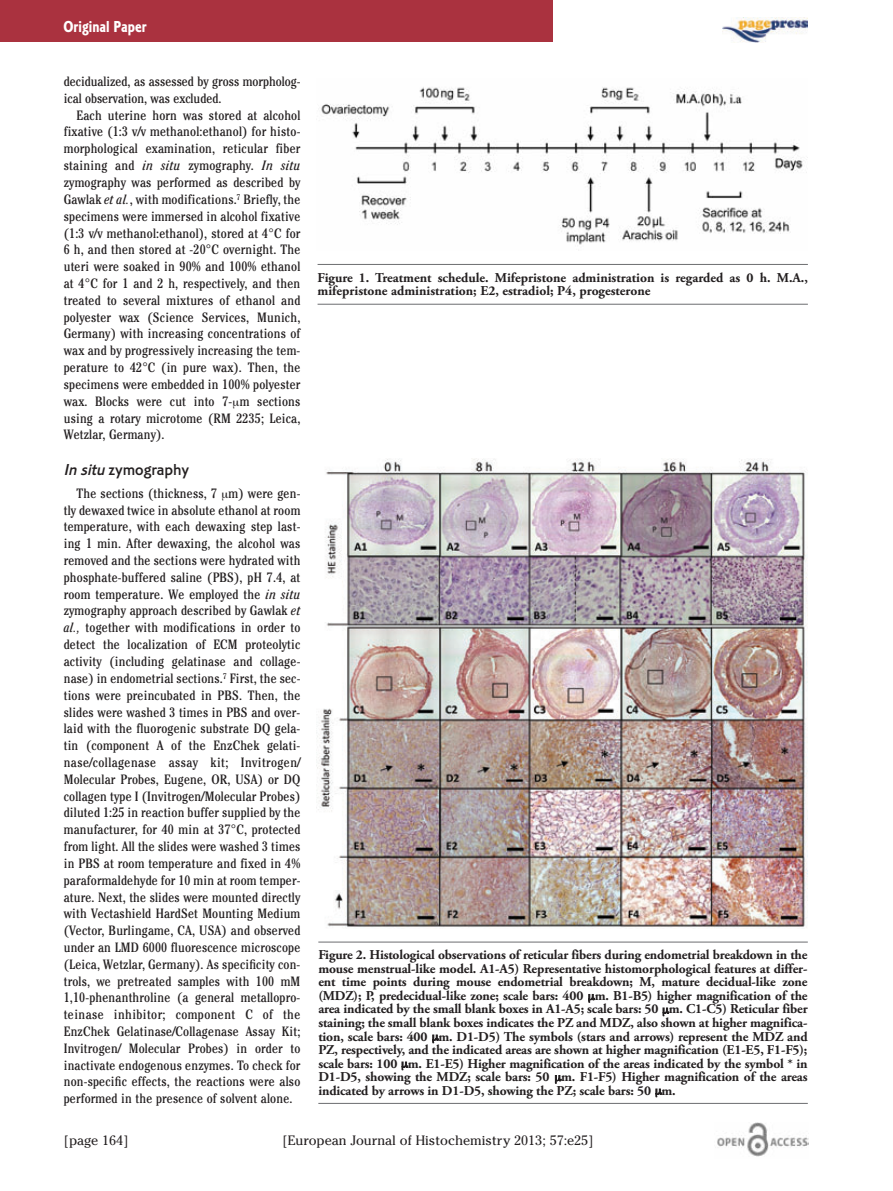
<style>
.page{position:relative;width:893px;height:1191px;background:#fff}
.page>*{position:absolute;margin:0;border:0;box-sizing:border-box;transform-origin:0 0}
.t1{font:16.5px "Corinthian Medium Plain";color:#231f20}
.t2{font:16.5px "Corinthian Bold Condensed Plain";color:#fff}
.t3{font:condensed 13.5px/16.8px "Cheltenham";letter-spacing:.015em;color:#231f20;text-align:justify}
.t4{font:700 13.5px/13.5px "Adobe Garamond Pro";color:#231f20}
.t5{font:13.5px "Cheltenham";color:#231f20}
.s1{font-style:italic}
</style>
<div class="page">
<div style="left:0;top:0;width:553px;height:42px;background:#aa323f"></div>
<img style="left:717px;top:1123px;width:91px;height:34px">
<img style="left:723px;top:17px;width:84px;height:26px">
<hr style="left:318px;top:264px;width:490px;height:1px;background:#6c6d70">
<hr style="left:318px;top:304px;width:490px;height:1px;background:#6c6d70">
<hr style="left:318px;top:941px;width:490px;height:1px;background:#6c6d70">
<hr style="left:318px;top:1103px;width:490px;height:1px;background:#6c6d70">
<img style="left:321px;top:87px;width:487px;height:158px">
<img style="left:317px;top:458px;width:491px;height:470px">
<p class="t2" style="left:63px;top:21px;width:85px">Original Paper</p>
<p class="t3" style="left:64px;top:74px;width:238px">decidualized, as assessed by gross morpholog&shy;ical observation, was excluded.</p>
<p class="t3" style="left:64px;top:108px;width:238px;text-indent:13px">Each uterine horn was stored at alcohol fixative (1:3 v/v methanol:ethanol) for histo&shy;morphological examination, reticular fiber staining and <span class="s1">in situ</span> zymography. <span class="s1">In situ </span>zymography was performed as described by Gawlak <span class="s1">et al.</span>, with modifications.<sup>7</sup> Briefly, the specimens were immersed in alcohol fixative (1:3 v/v methanol:ethanol), stored at 4°C for 6 h, and then stored at -20°C overnight. The uteri were soaked in 90% and 100% ethanol at 4°C for 1 and 2 h, respectively, and then treated to several mixtures of ethanol and polyester wax (Science Services, Munich, Germany) with increasing concentrations of wax and by progressively increasing the tem&shy;perature to 42°C (in pure wax). Then, the specimens were embedded in 100% polyester wax. Blocks were cut into 7- m sections using a rotary microtome (RM 2235; Leica, Wetzlar, Germany).</p>
<p class="t1" style="left:64px;top:464px;width:127px"><span class="s1">In situ</span> zymography</p>
<p class="t3" style="left:64px;top:486px;width:238px;text-indent:13px">The sections (thickness, 7 m) were gen&shy;tly dewaxed twice in absolute ethanol at room temperature, with each dewaxing step last&shy;ing 1 min. After dewaxing, the alcohol was removed and the sections were hydrated with phosphate-buffered saline (PBS), pH 7.4, at room temperature. We employed the <span class="s1">in situ </span>zymography approach described by Gawlak <span class="s1">et al.,</span> together with modifications in order to detect the localization of ECM proteolytic activity (including gelatinase and collage&shy;nase) in endometrial sections.<sup>7</sup> First, the sec&shy;tions were preincubated in PBS. Then, the slides were washed 3 times in PBS and over&shy;laid with the fluorogenic substrate DQ gela&shy;tin (component A of the EnzChek gelati&shy;nase/collagenase assay kit; Invitrogen/ Molecular Probes, Eugene, OR, USA) or DQ collagen type I (Invitrogen/Molecular Probes) diluted 1:25 in reaction buffer supplied by the manufacturer, for 40 min at 37°C, protected from light. All the slides were washed 3 times in PBS at room temperature and fixed in 4% paraformaldehyde for 10 min at room temper&shy;ature. Next, the slides were mounted directly with Vectashield HardSet Mounting Medium (Vector, Burlingame, CA, USA) and observed under an LMD 6000 fluorescence microscope (Leica, Wetzlar, Germany). As specificity con&shy;trols, we pretreated samples with 100 mM 1,10-phenanthroline (a general metallopro&shy;teinase inhibitor; component C of the EnzChek Gelatinase/Collagenase Assay Kit; Invitrogen/ Molecular Probes) in order to inactivate endogenous enzymes. To check for non-specific effects, the reactions were also performed in the presence of solvent alone.</p>
<p class="t4" style="left:318px;top:272px;width:492px">Figure 1. Treatment schedule. Mifepristone administration is regarded as 0 h. M.A., mifepristone administration; E2, estradiol; P4, progesterone</p>
<p class="t4" style="left:318px;top:949px;width:491px;text-align:justify">Figure 2. Histological observations of reticular fibers during endometrial breakdown in the mouse menstrual-like model. A1-A5) Representative histomorphological features at differ&shy;ent time points during mouse endometrial breakdown; M, mature decidual-like zone (MDZ); P, predecidual-like zone; scale bars: 400 m. B1-B5) higher magnification of the area indicated by the small blank boxes in A1-A5; scale bars: 50 m. C1-C5) Reticular fiber staining; the small blank boxes indicates the PZ and MDZ, also shown at higher magnifica&shy;tion, scale bars: 400 m. D1-D5) The symbols (stars and arrows) represent the MDZ and PZ, respectively, and the indicated areas are shown at higher magnification (E1-E5, F1-F5); scale bars: 100 m. E1-E5) Higher magnification of the areas indicated by the symbol * in D1-D5, showing the MDZ; scale bars: 50 m. F1-F5) Higher magnification of the areas indicated by arrows in D1-D5, showing the PZ; scale bars: 50 m.</p>
<p class="t5" style="left:64px;top:1132px;width:66px">[page 164]</p>
<p class="t5" style="left:282px;top:1132px;width:313px">[European Journal of Histochemistry 2013; 57:e25]</p>
</div>
